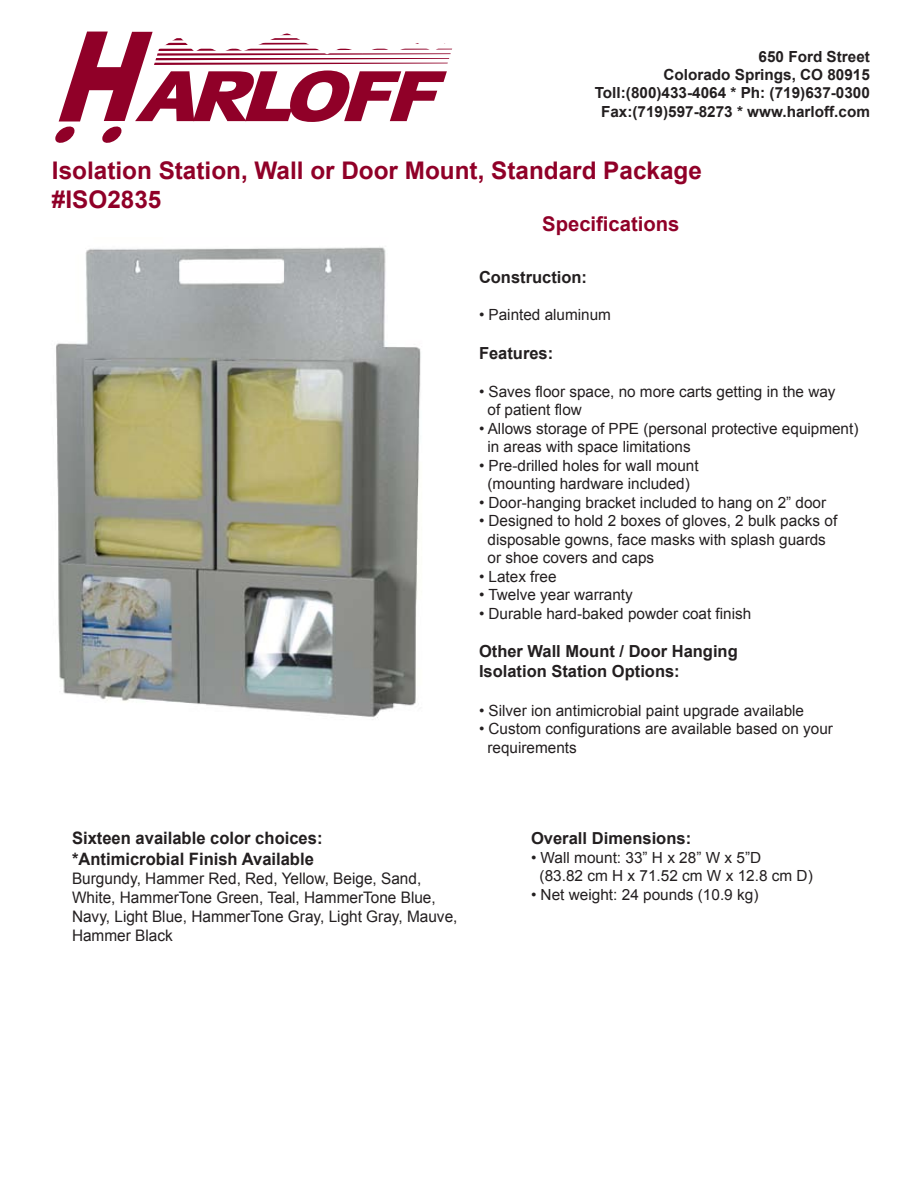
<style>
.page{position:relative;width:918px;height:1188px;background:#fff}
.page>*{position:absolute;margin:0;border:0;box-sizing:border-box;transform-origin:0 0}
.t1{font:700 24.3px/29.1px "Arial";color:#900028}
.t2{font:700 20.25px "Arial";color:#900028}
.t3{font:700 17.1px/20.5px "Arial";color:#231f20}
.t4{font:700 16.65px/20px "Arial";color:#231f20}
.t5{font:700 16.5px "Arial";color:#231f20}
.t6{font:15.9px/19px "Arial";color:#231f20}
.t7{font:15.45px/18.5px "Arial";color:#231f20}
.t8{font:700 15.3px/18.3px "Arial";color:#231f20;text-align:right}
.t9{font:15.3px/18.5px "Arial";color:#231f20}
</style>
<div class="page">
<svg style="left:55px;top:31px;width:397px;height:112px"></svg>
<img style="left:56px;top:247px;width:365px;height:473px">
<p class="t8" style="left:595px;top:47px;width:277px">650 Ford Street<br>Colorado Springs, CO 80915<br>Toll:(800)433-4064 * Ph: (719)637-0300<br>Fax:(719)597-8273 * www.harloff.com</p>
<h1 class="t1" style="left:52px;top:156px;width:651px">Isolation Station, Wall or Door Mount, Standard Package #ISO2835</h1>
<h2 class="t2" style="left:542px;top:211px;width:139px">Specifications</h2>
<p class="t4" style="left:479px;top:268px;width:110px">Construction:</p>
<p class="t7" style="left:479px;top:306px;width:134px">• Painted aluminum</p>
<p class="t4" style="left:479px;top:343px;width:76px">Features:</p>
<p class="t7" style="left:488px;top:382px;width:350px;text-indent:-9px">• Saves floor space, no more carts getting in the way of patient flow</p>
<p class="t7" style="left:488px;top:419px;width:373px;text-indent:-9px">• Allows storage of PPE (personal protective equipment) in areas with space limitations</p>
<p class="t7" style="left:479px;top:456px;width:221px;text-align:center">• Pre-drilled holes for wall mount (mounting hardware included)</p>
<p class="t7" style="left:479px;top:493px;width:349px">• Door-hanging bracket included to hang on 2” door</p>
<p class="t7" style="left:488px;top:512px;width:351px;text-indent:-9px">• Designed to hold 2 boxes of gloves, 2 bulk packs of disposable gowns, face masks with splash guards or shoe covers and caps</p>
<p class="t7" style="left:479px;top:567px;width:79px">• Latex free</p>
<p class="t7" style="left:479px;top:586px;width:155px">• Twelve year warranty</p>
<p class="t7" style="left:479px;top:604px;width:274px">• Durable hard-baked powder coat finish</p>
<p class="t4" style="left:479px;top:642px;width:260px">Other Wall Mount / Door Hanging<br>Isolation Station Options:</p>
<p class="t7" style="left:479px;top:701px;width:327px">• Silver ion antimicrobial paint upgrade available</p>
<p class="t7" style="left:488px;top:720px;width:347px;text-indent:-9px">• Custom configurations are available based on your requirements</p>
<p class="t3" style="left:72px;top:829px;width:252px">Sixteen available color choices: *Antimicrobial Finish Available</p>
<p class="t6" style="left:72px;top:869px;width:387px">Burgundy, Hammer Red, Red, Yellow, Beige, Sand, White, HammerTone Green, Teal, HammerTone Blue, Navy, Light Blue, HammerTone Gray, Light Gray, Mauve, Hammer Black</p>
<p class="t5" style="left:531px;top:828px;width:162px">Overall Dimensions:</p>
<p class="t9" style="left:540px;top:848px;width:275px;text-indent:-9px">• Wall mount: 33” H x 28” W x 5”D<br>(83.82 cm H x 71.52 cm W x 12.8 cm D)</p>
<p class="t9" style="left:531px;top:885px;width:229px">• Net weight: 24 pounds (10.9 kg)</p>
</div>
